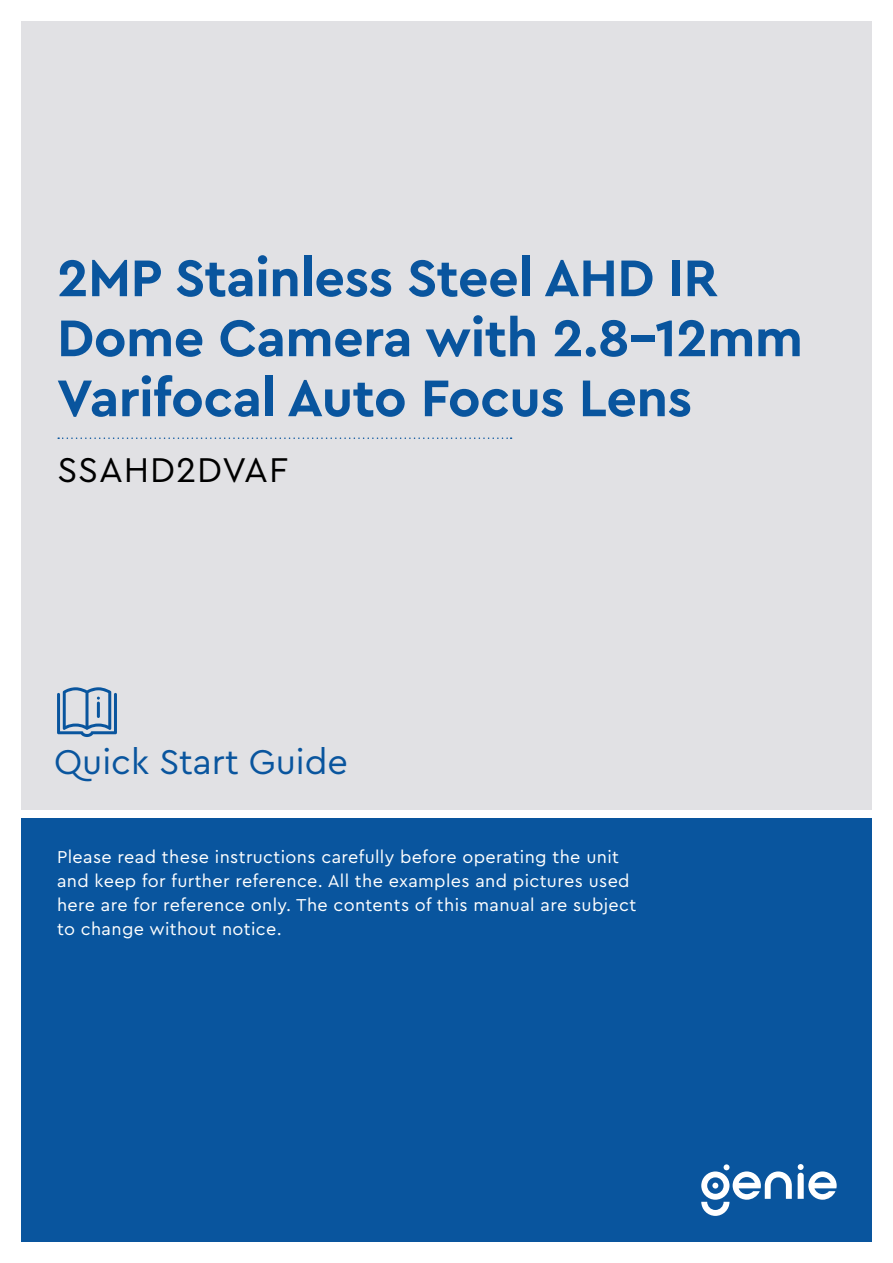
<style>
.page{position:relative;width:893px;height:1263px;background:#fff}
.page>*{position:absolute;margin:0;border:0;box-sizing:border-box;transform-origin:0 0}
.t1{font:700 54px/60px "Cera Pro";letter-spacing:-.01em;color:#09559e}
.t2{font:36px "Cera Pro";color:#09559e}
.t3{font:36px "Cera Pro";letter-spacing:.025em;color:#000}
.t4{font:18px/24px "Cera Pro";letter-spacing:.02em;color:#fff}
</style>
<div class="page">
<div style="left:22px;top:21px;width:850px;height:789px;background:#e1e1e4"></div>
<div style="left:21px;top:819px;width:851px;height:423px;background:#09559e"></div>
<svg style="left:57px;top:687px;width:60px;height:50px"></svg>
<svg style="left:58px;top:437px;width:454px;height:2px"></svg>
<svg style="left:798px;top:1164px;width:39px;height:36px"></svg>
<svg style="left:701px;top:1164px;width:91px;height:52px"></svg>
<p class="t1" style="left:57px;top:246px;width:747px">2MP Stainless Steel AHD IR<br>Dome Camera with 2.8-12mm<br>Varifocal Auto Focus Lens</p>
<p class="t3" style="left:57px;top:446px;width:232px">SSAHD2DVAF</p>
<h2 class="t2" style="left:54px;top:738px;width:295px">Quick Start Guide</h2>
<p class="t4" style="left:57px;top:844px;width:581px">Please read these instructions carefully before operating the unit and keep for further reference. All the examples and pictures used here are for reference only. The contents of this manual are subject to change without notice.</p>
</div>
